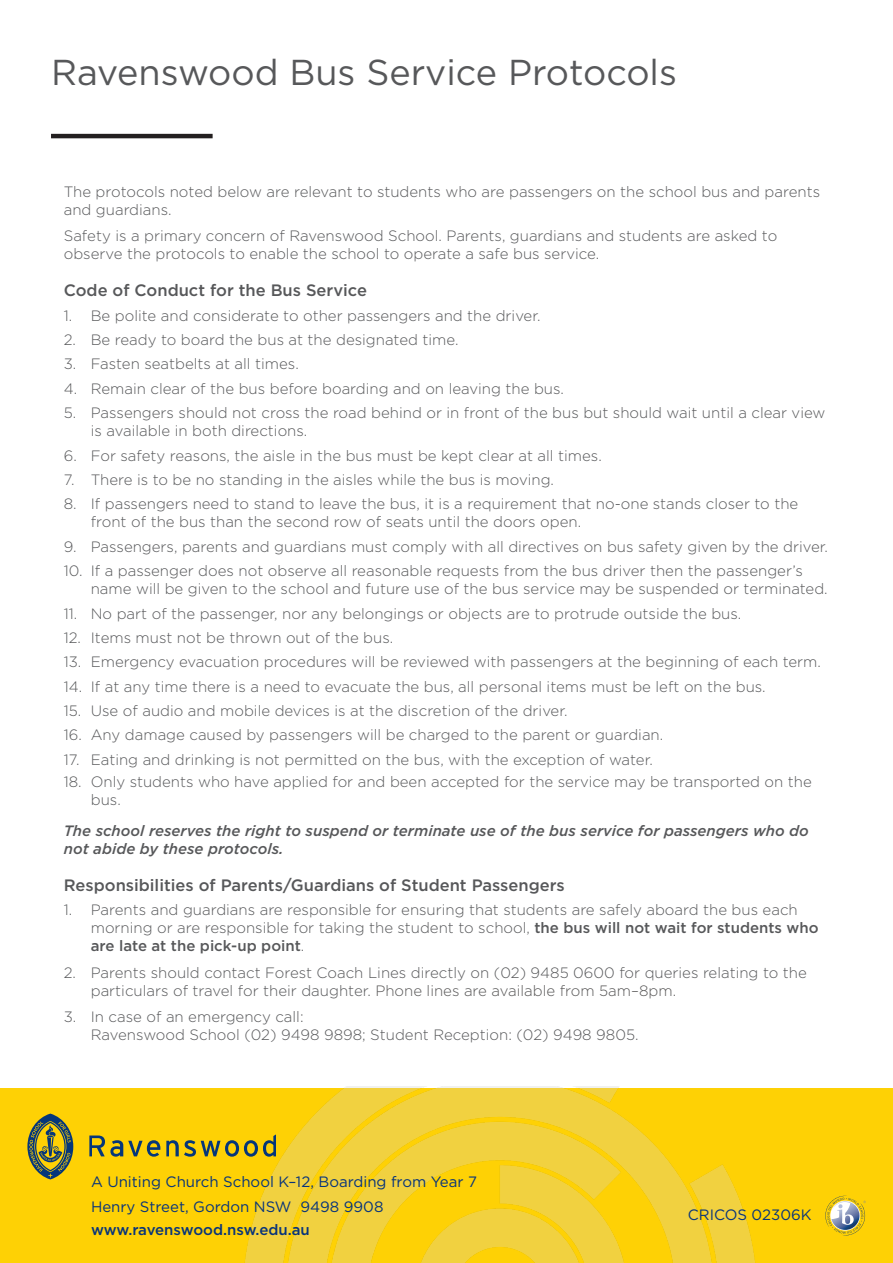
<style>
.page{position:relative;width:893px;height:1263px;background:#fff}
.page>*{position:absolute;margin:0;border:0;box-sizing:border-box;transform-origin:0 0}
.t1{font:36px "Gotham";color:#57585a}
.t2{font:500 16.5px "Gotham";color:#57585a}
.t3{font:300 15px/18px "Gotham";color:#57585a}
.t4{font:italic 500 15px/18px "Gotham";color:#57585a}
.t5{font:15px/25.7px "Gotham";color:#08347b}
.t6{font:500 15px "Gotham";letter-spacing:-.005em;color:#08347b}
.s1{font-weight:500}
.s2{color:#585757}
</style>
<div class="page">
<div style="left:0;top:1089px;width:893px;height:174px;background:#fed105"></div>
<svg style="left:27px;top:1113px;width:46px;height:66px"></svg>
<svg style="left:89px;top:1135px;width:151px;height:22px"></svg>
<svg style="left:825px;top:1196px;width:41px;height:39px"></svg>
<img style="left:243px;top:1086px;width:514px;height:177px">
<hr style="left:51px;top:134px;width:162px;height:4px;background:#231f20">
<p class="t1" style="left:51px;top:49px;width:627px">Ravenswood Bus Service Protocols</p>
<p class="t3" style="left:64px;top:182px;width:758px">The protocols noted below are relevant to students who are passengers on the school bus and parents and guardians.</p>
<p class="t3" style="left:64px;top:227px;width:715px">Safety is a primary concern of Ravenswood School. Parents, guardians and students are asked to observe the protocols to enable the school to operate a safe bus service.</p>
<p class="t2" style="left:64px;top:280px;width:305px">Code of Conduct for the Bus Service</p>
<p class="t3" style="left:64px;top:306px;width:478px">1. Be polite and considerate to other passengers and the driver.</p>
<p class="t3" style="left:64px;top:330px;width:396px">2. Be ready to board the bus at the designated time.</p>
<p class="t3" style="left:64px;top:355px;width:236px">3. Fasten seatbelts at all times.</p>
<p class="t3" style="left:64px;top:379px;width:502px">4. Remain clear of the bus before boarding and on leaving the bus.</p>
<p class="t3" style="left:91px;top:403px;width:736px;text-indent:-27px">5. Passengers should not cross the road behind or in front of the bus but should wait until a clear view is available in both directions.</p>
<p class="t3" style="left:64px;top:446px;width:540px">6. For safety reasons, the aisle in the bus must be kept clear at all times.</p>
<p class="t3" style="left:64px;top:470px;width:492px">7. There is to be no standing in the aisles while the bus is moving.</p>
<p class="t3" style="left:91px;top:495px;width:709px;text-indent:-27px">8. If passengers need to stand to leave the bus, it is a requirement that no-one stands closer to the front of the bus than the second row of seats until the doors open.</p>
<p class="t3" style="left:64px;top:537px;width:766px">9. Passengers, parents and guardians must comply with all directives on bus safety given by the driver.</p>
<p class="t3" style="left:91px;top:561px;width:738px;text-indent:-27px">10. If a passenger does not observe all reasonable requests from the bus driver then the passenger’s name will be given to the school and future use of the bus service may be suspended or terminated.</p>
<p class="t3" style="left:64px;top:604px;width:679px">11. No part of the passenger, nor any belongings or objects are to protrude outside the bus.</p>
<p class="t3" style="left:64px;top:628px;width:331px">12. Items must not be thrown out of the bus.</p>
<p class="t3" style="left:64px;top:652px;width:759px">13. Emergency evacuation procedures will be reviewed with passengers at the beginning of each term.</p>
<p class="t3" style="left:64px;top:677px;width:703px">14. If at any time there is a need to evacuate the bus, all personal items must be left on the bus.</p>
<p class="t3" style="left:64px;top:701px;width:505px">15. Use of audio and mobile devices is at the discretion of the driver.</p>
<p class="t3" style="left:64px;top:726px;width:601px">16. Any damage caused by passengers will be charged to the parent or guardian.</p>
<p class="t3" style="left:64px;top:750px;width:590px">17. Eating and drinking is not permitted on the bus, with the exception of water.</p>
<p class="t3" style="left:91px;top:772px;width:722px;text-indent:-27px">18. Only students who have applied for and been accepted for the service may be transported on the bus.</p>
<p class="t4" style="left:64px;top:821px;width:747px">The school reserves the right to suspend or terminate use of the bus service for passengers who do not abide by these protocols.</p>
<p class="t2" style="left:64px;top:874px;width:503px">Responsibilities of Parents/Guardians of Student Passengers</p>
<p class="t3" style="left:91px;top:900px;width:729px;text-indent:-27px">1. Parents and guardians are responsible for ensuring that students are safely aboard the bus each morning or are responsible for taking the student to school, <span class="s1">the bus will not wait for students who are late at the pick-up point</span>.</p>
<p class="t3" style="left:91px;top:963px;width:718px;text-indent:-27px">2. Parents should contact Forest Coach Lines directly on (02) 9485 0600 for queries relating to the particulars of travel for their daughter. <span class="s2">Phone lines are available from 5am–8pm.</span></p>
<p class="t3" style="left:91px;top:1007px;width:549px;text-indent:-27px">3. In case of an emergency call:<br>Ravenswood School (02) 9498 9898; Student Reception: (02) 9498 9805.</p>
<p class="t5" style="left:91px;top:1168px;width:387px">A Uniting Church School K–12, Boarding from Year 7<br>Henry Street, Gordon NSW 9498 9908</p>
<p class="t6" style="left:91px;top:1219px;width:220px">www.ravenswood.nsw.edu.au</p>
<p class="t5" style="left:688px;top:1201px;width:125px">CRICOS 02306K</p>
</div>
